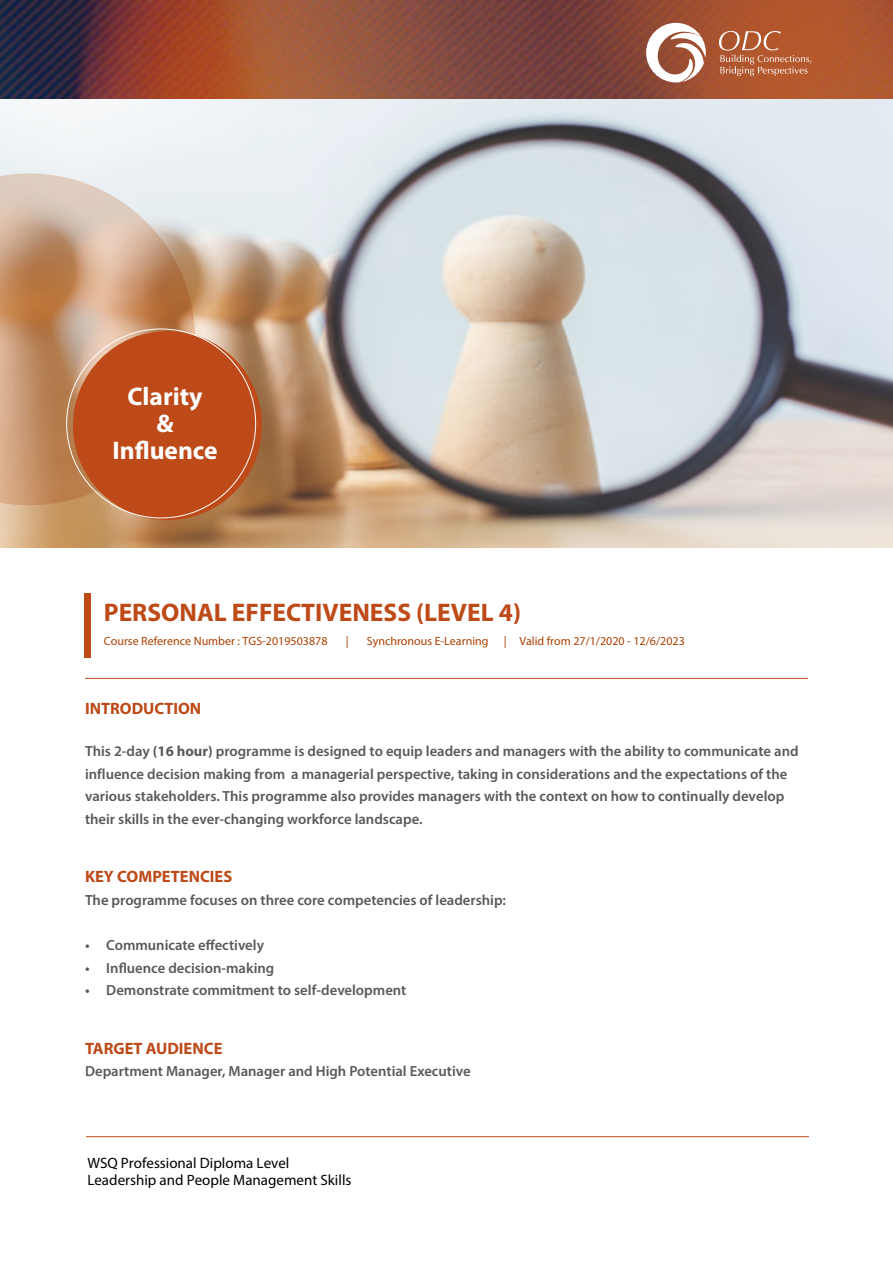
<style>
.page{position:relative;width:893px;height:1263px;background:#fff}
.page>*{position:absolute;margin:0;border:0;box-sizing:border-box;transform-origin:0 0}
.t1{font:700 25.5px "Myriad Pro";color:#bd4a17}
.t2{font:700 25.5px/27px "Myriad Pro";color:#fff;text-align:center}
.t3{font:700 16.5px "Myriad Pro";color:#bd4a18}
.t4{font:15px/17.4px "Myriad Pro";color:#000}
.t5{font:600 14.7px/22.8px "Myriad Pro";color:#58595b}
.t6{font:12px "Myriad Pro";color:#aa4000}
.s1{font-weight:700}
</style>
<div class="page">
<img style="left:0;top:99px;width:893px;height:448px">
<img style="left:0;top:0;width:893px;height:99px">
<div style="left:85px;top:593px;width:6px;height:64px;background:#bd4a17"></div>
<svg style="left:719px;top:30px;width:93px;height:46px;background:#bc6d48"></svg>
<svg style="left:646px;top:23px;width:60px;height:59px"></svg>
<hr style="left:86px;top:1136px;width:723px;height:1px;background:#bd4a18">
<hr style="left:85px;top:678px;width:723px;height:1px;background:#bd4a18">
<svg style="left:0;top:173px;width:195px;height:332px;background:#cca586"></svg>
<div style="left:73px;top:331px;width:189px;height:189px;background:#bd4a18;border-radius:50%"></div>
<h1 class="t2" style="left:112px;top:382px;width:107px">Clarity<br>&amp;<br>Influence</h1>
<h1 class="t1" style="left:104px;top:596px;width:419px">PERSONAL EFFECTIVENESS (LEVEL 4)</h1>
<p class="t6" style="left:104px;top:633px;width:225px">Course Reference Number : TGS-2019503878</p>
<p class="t6" style="left:346px;top:633px;width:4px">|</p>
<p class="t6" style="left:367px;top:633px;width:123px">Synchronous E-Learning</p>
<p class="t6" style="left:504px;top:633px;width:183px">| Valid from 27/1/2020 - 12/6/2023</p>
<p class="t3" style="left:85px;top:698px;width:118px">INTRODUCTION</p>
<p class="t5" style="left:85px;top:739px;width:715px">This 2-day <span class="s1">(16 hour)</span> programme is designed to equip leaders and managers with the ability to communicate and influence decision making from a managerial perspective, taking in considerations and the expectations of the various stakeholders. This programme also provides managers with the context on how to continually develop their skills in the ever-changing workforce landscape.</p>
<p class="t3" style="left:85px;top:866px;width:149px">KEY COMPETENCIES</p>
<p class="t5" style="left:85px;top:888px;width:423px">The programme focuses on three core competencies of leadership:</p>
<p class="t5" style="left:85px;top:933px;width:180px">• Communicate effectively</p>
<p class="t5" style="left:85px;top:956px;width:191px">• Influence decision-making</p>
<p class="t5" style="left:85px;top:978px;width:323px">• Demonstrate commitment to self-development</p>
<p class="t3" style="left:85px;top:1037px;width:139px">TARGET AUDIENCE</p>
<p class="t5" style="left:85px;top:1059px;width:387px">Department Manager, Manager and High Potential Executive</p>
<p class="t4" style="left:87px;top:1154px;width:266px">WSQ Professional Diploma Level<br>Leadership and People Management Skills</p>
</div>
